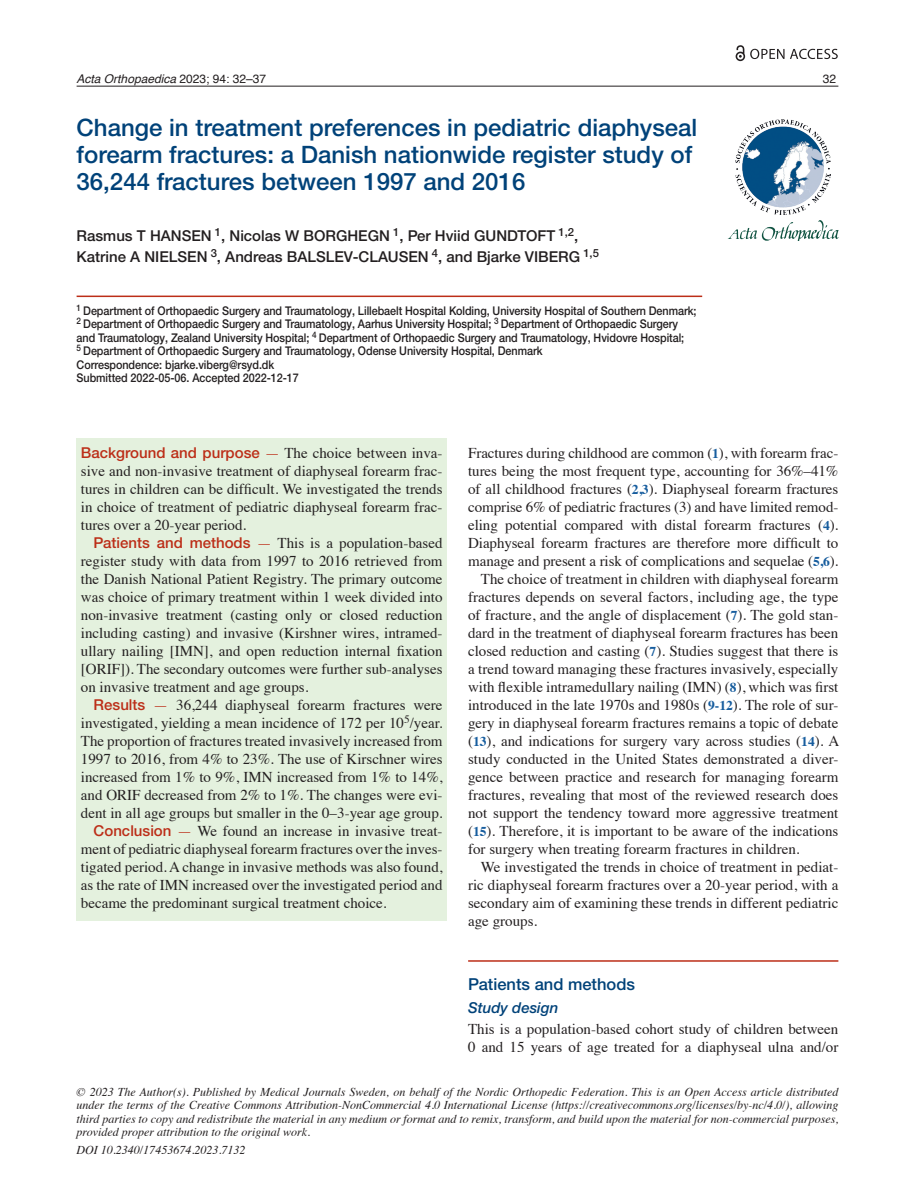
<style>
.page{position:relative;width:915px;height:1191px;background:#fff}
.page>*{position:absolute;margin:0;border:0;box-sizing:border-box;transform-origin:0 0}
.Titel{font:500 24px/27px "Helvetica Neue LTW1 G";color:#004279}
._2-Rubrik{font:500 16.5px "Helvetica Neue LTW1 G";color:#004279}
._5-Brödtext{font:15px/18px "Times";color:#231f20;text-align:justify}
._4-Brödstart{font:15px/18px "Times";color:#231f20;text-align:justify}
.Namn{font:500 15px/21px "Helvetica Neue LTW1 G";color:#231f20}
._3-Underrubrik{font:italic 500 15px "Helvetica Neue LTW1 G";color:#004279}
.Department{font:500 12px/13.5px "Helvetica Neue LTW1 G";letter-spacing:-.005em;color:#231f20;scale:.9 1}
.Styckeformat_1{font:italic 12px/13.5px "Times";color:#231f20;text-align:justify}
.t1{font:italic 12px "Helvetica";color:#231f20}
.t2{font:12px "Helvetica";color:#231f20}
.s1{font-style:normal}
.s2{font-family:"Helvetica Neue LTW1 G";font-weight:500;color:#bc2e18}
.s3{color:#bc2e18}
.s4{font-weight:700;font-size:13.5px;color:#175d9e}
</style>
<div class="page">
<hr style="left:77px;top:86px;width:761px;height:1px;background:#231f20">
<div style="left:77px;top:438px;width:369px;height:483px;background:#e4f1de"></div>
<hr style="left:77px;top:295px;width:625px;height:2px;background:#bc2e18">
<svg style="left:735px;top:45px;width:9px;height:16px"></svg>
<svg style="left:750px;top:49px;width:87px;height:10px"></svg>
<hr style="left:468px;top:960px;width:370px;height:1px;background:#bc2e18">
<img style="left:727px;top:220px;width:112px;height:21px">
<img style="left:735px;top:119px;width:94px;height:95px">
<p class="t1" style="left:77px;top:70px;width:191px">Acta Orthopaedica <span class="s1">2023; 94: 32–37</span></p>
<p class="t2" style="left:822px;top:70px;width:15px">32</p>
<p class="Titel" style="left:77px;top:114px;width:622px">Change in treatment preferences in pediatric diaphyseal forearm fractures: a Danish nationwide register study of<br>36,244 fractures between 1997 and 2016</p>
<p class="Namn" style="left:77px;top:225px;width:523px">Rasmus T HANSEN <sup>1</sup>, Nicolas W BORGHEGN <sup>1</sup>, Per Hviid GUNDTOFT <sup>1,2</sup>,<br>Katrine A NIELSEN <sup>3</sup>, Andreas BALSLEV-CLAUSEN <sup>4</sup>, and Bjarke VIBERG <sup>1,5</sup></p>
<p class="Department" style="left:77px;top:304px;width:690px"><sup>1</sup> Department of Orthopaedic Surgery and Traumatology, Lillebaelt Hospital Kolding, University Hospital of Southern Denmark; <sup>2</sup> Department of Orthopaedic Surgery and Traumatology, Aarhus University Hospital; <sup>3</sup> Department of Orthopaedic Surgery and Traumatology, Zealand University Hospital; <sup>4</sup> Department of Orthopaedic Surgery and Traumatology, Hvidovre Hospital;<br><sup>5</sup> Department of Orthopaedic Surgery and Traumatology, Odense University Hospital, Denmark</p>
<p class="Department" style="left:77px;top:358px;width:221px">Correspondence: bjarke.viberg@rsyd.dk</p>
<p class="Department" style="left:77px;top:371px;width:248px">Submitted 2022-05-06. Accepted 2022-12-17</p>
<p class="_4-Brödstart" style="left:81px;top:442px;width:363px"><span class="s2">Background and purpose</span> <span class="s3">—</span> The choice between inva&shy;sive and non-invasive treatment of diaphyseal forearm frac&shy;tures in children can be difficult. We investigated the trends in choice of treatment of pediatric diaphyseal forearm frac&shy;tures over a 20-year period.</p>
<p class="_5-Brödtext" style="left:81px;top:532px;width:363px;text-indent:13px"><span class="s2">Patients and methods</span> <span class="s3">—</span> This is a population-based register study with data from 1997 to 2016 retrieved from the Danish National Patient Registry. The primary outcome was choice of primary treatment within 1 week divided into non-invasive treatment (casting only or closed reduction including casting) and invasive (Kirshner wires, intramed&shy;ullary nailing [IMN], and open reduction internal fixation [ORIF]). The secondary outcomes were further sub-analyses on invasive treatment and age groups.</p>
<p class="_5-Brödtext" style="left:81px;top:694px;width:363px;text-indent:13px"><span class="s2">Results</span> <span class="s3">—</span> 36,244 diaphyseal forearm fractures were investigated, yielding a mean incidence of 172 per 10<sup>5</sup>/year.<br>The proportion of fractures treated invasively increased from 1997 to 2016, from 4% to 23%. The use of Kirschner wires increased from 1% to 9%, IMN increased from 1% to 14%, and ORIF decreased from 2% to 1%. The changes were evi&shy;dent in all age groups but smaller in the 0–3-year age group.</p>
<p class="_5-Brödtext" style="left:81px;top:820px;width:363px;text-indent:13px"><span class="s2">Conclusion</span> <span class="s3">—</span> We found an increase in invasive treat&shy;ment of pediatric diaphyseal forearm fractures over the inves&shy;tigated period. A change in invasive methods was also found, as the rate of IMN increased over the investigated period and became the predominant surgical treatment choice.</p>
<p class="_4-Brödstart" style="left:468px;top:442px;width:371px">Fractures during childhood are common (<span class="s4">1</span>), with forearm frac&shy;tures being the most frequent type, accounting for 36%–41% of all childhood fractures (<span class="s4">2,3</span>). Diaphyseal forearm fractures comprise 6% of pediatric fractures (3) and have limited remod&shy;eling potential compared with distal forearm fractures (<span class="s4">4</span>).<br>Diaphyseal forearm fractures are therefore more difficult to manage and present a risk of complications and sequelae (<span class="s4">5,6</span>).</p>
<p class="_5-Brödtext" style="left:468px;top:568px;width:372px;text-indent:13px">The choice of treatment in children with diaphyseal forearm fractures depends on several factors, including age, the type of fracture, and the angle of displacement (<span class="s4">7</span>). The gold stan&shy;dard in the treatment of diaphyseal forearm fractures has been closed reduction and casting (<span class="s4">7</span>). Studies suggest that there is a trend toward managing these fractures invasively, especially with flexible intramedullary nailing (IMN) (<span class="s4">8</span>), which was first introduced in the late 1970s and 1980s (<span class="s4">9-12</span>). The role of sur&shy;gery in diaphyseal forearm fractures remains a topic of debate (<span class="s4">13</span>), and indications for surgery vary across studies (<span class="s4">14</span>). A study conducted in the United States demonstrated a diver&shy;gence between practice and research for managing forearm fractures, revealing that most of the reviewed research does not support the tendency toward more aggressive treatment (<span class="s4">15</span>). Therefore, it is important to be aware of the indications for surgery when treating forearm fractures in children.</p>
<p class="_5-Brödtext" style="left:468px;top:856px;width:371px;text-indent:13px">We investigated the trends in choice of treatment in pediat&shy;ric diaphyseal forearm fractures over a 20-year period, with a secondary aim of examining these trends in different pediatric age groups.</p>
<p class="_2-Rubrik" style="left:468px;top:974px;width:168px">Patients and methods</p>
<p class="_3-Underrubrik" style="left:468px;top:998px;width:92px">Study design</p>
<p class="_4-Brödstart" style="left:468px;top:1018px;width:371px">This is a population-based cohort study of children between<br>0 and 15 years of age treated for a diaphyseal ulna and/or</p>
<p class="Styckeformat_1" style="left:77px;top:1084px;width:763px">© 2023 The Author(s). Published by Medical Journals Sweden, on behalf of the Nordic Orthopedic Federation. This is an Open Access article distributed under the terms of the Creative Commons Attribution-NonCommercial 4.0 International License (https://creativecommons.org/licenses/by-nc/4.0/), allowing third parties to copy and redistribute the material in any medium or format and to remix, transform, and build upon the material for non-commercial purposes, provided proper attribution to the original work.</p>
<p class="Styckeformat_1" style="left:77px;top:1142px;width:170px">DOI 10.2340/17453674.2023.7132</p>
</div>
